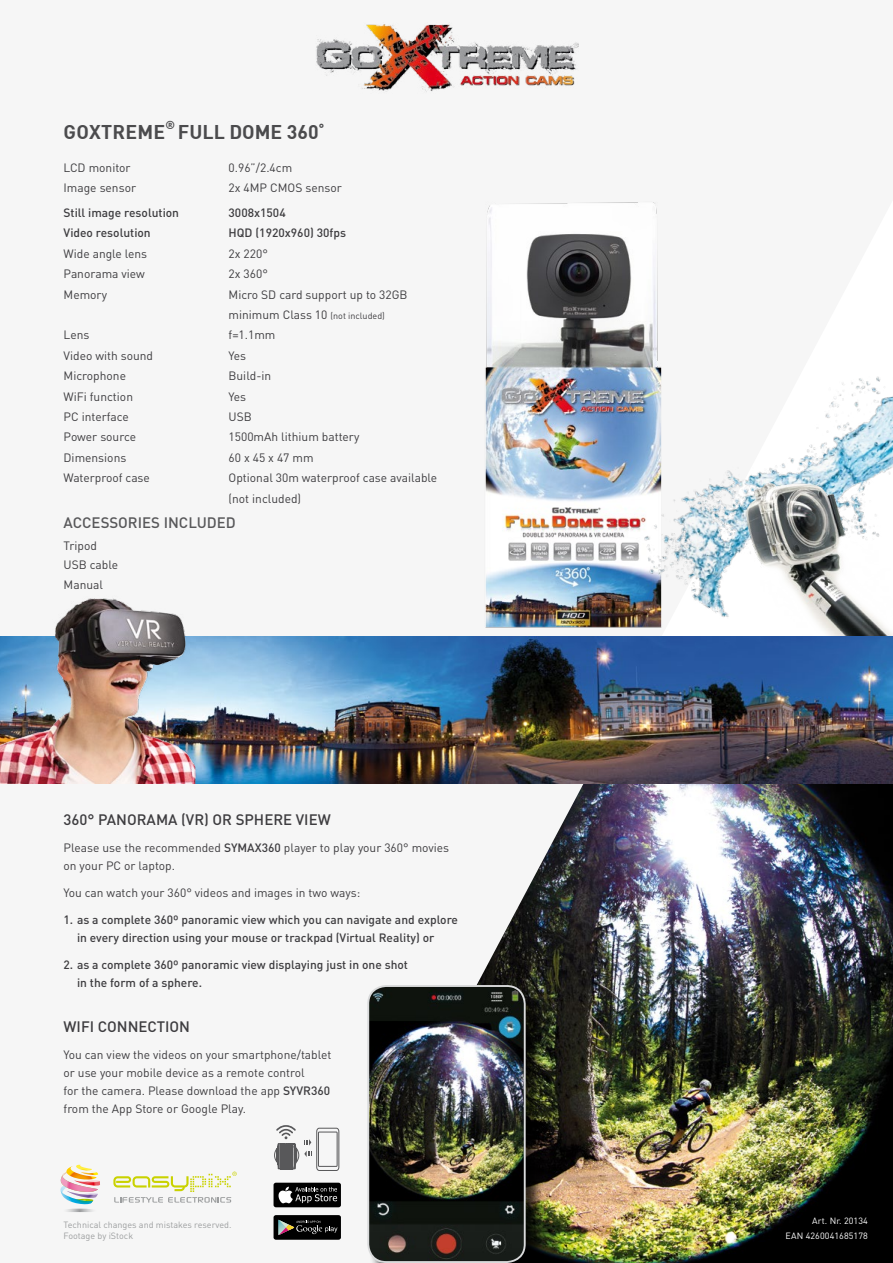
<style>
.page{position:relative;width:893px;height:1263px;background:#fff}
.page>*{position:absolute;margin:0;border:0;box-sizing:border-box;transform-origin:0 0}
.t1{font:19.5px "DIN Bold";color:#4b4b4d}
.t2{font:500 15px "DIN";color:#3e3d40}
.t3{font:500 15px "DIN";color:#58585a}
.t4{font:12px/18px "DIN";color:#3e3d40}
.t5{font:500 12px/18px "DIN";color:#3e3d40}
.t6{font:11.4px "DIN Bold";color:#4b4b4d}
.t7{font:9px/10.8px "DIN";color:#9c9e9f}
.t8{font:9px/15px "DIN";letter-spacing:.01em;color:#fff;text-align:right}
.s1{font-size:9px}
.s2{font-weight:500}
</style>
<div class="page">
<img style="left:68px;top:38px;width:825px;height:1225px">
<svg style="left:64px;top:1208px;width:33px;height:4px"></svg>
<svg style="left:60px;top:1165px;width:40px;height:40px"></svg>
<svg style="left:113px;top:1171px;width:124px;height:32px"></svg>
<img style="left:316px;top:22px;width:263px;height:71px">
<div style="left:369px;top:987px;width:176px;height:276px;background:#000;opacity:.75"></div>
<img style="left:368px;top:986px;width:157px;height:276px">
<div style="left:367px;top:985px;width:159px;height:278px;border:2px solid #d9dadb;border-radius:18px"></div>
<div style="left:274px;top:1215px;width:67px;height:25px;background:#000;border-radius:2px"></div>
<svg style="left:278px;top:1220px;width:59px;height:15px"></svg>
<div style="left:274px;top:1183px;width:67px;height:24px;background:#000;border-radius:2px"></div>
<svg style="left:279px;top:1187px;width:58px;height:16px"></svg>
<svg style="left:268px;top:1125px;width:72px;height:46px"></svg>
<img style="left:442px;top:195px;width:264px;height:442px">
<img style="left:624px;top:374px;width:269px;height:254px">
<img style="left:658px;top:424px;width:235px;height:213px">
<img style="left:234px;top:637px;width:659px;height:147px">
<img style="left:0;top:596px;width:234px;height:188px">
<p class="t6" style="left:165px;top:117px;width:11px">®</p>
<h1 class="t1" style="left:178px;top:119px;width:148px">FULL DOME 360<sup>°</sup></h1>
<h1 class="t1" style="left:64px;top:119px;width:103px">GOXTREME</h1>
<p class="t4" style="left:64px;top:158px;width:69px">LCD monitor</p>
<p class="t4" style="left:229px;top:158px;width:65px">0.96”/2.4cm</p>
<p class="t4" style="left:64px;top:179px;width:74px">Image sensor</p>
<p class="t4" style="left:229px;top:179px;width:115px">2x 4MP CMOS sensor</p>
<p class="t5" style="left:64px;top:203px;width:117px">Still image resolution</p>
<p class="t5" style="left:229px;top:203px;width:59px">3008x1504</p>
<p class="t5" style="left:64px;top:224px;width:89px">Video resolution</p>
<p class="t5" style="left:229px;top:224px;width:119px">HQD (1920x960) 30fps</p>
<p class="t4" style="left:64px;top:244px;width:85px">Wide angle lens</p>
<p class="t4" style="left:229px;top:244px;width:41px">2x 220°</p>
<p class="t4" style="left:64px;top:265px;width:83px">Panorama view</p>
<p class="t4" style="left:229px;top:265px;width:41px">2x 360°</p>
<p class="t4" style="left:64px;top:285px;width:45px">Memory</p>
<p class="t4" style="left:229px;top:284px;width:181px;line-height:20.4px">Micro SD card support up to 32GB minimum Class 10 <span class="s1">(not included)</span></p>
<p class="t4" style="left:64px;top:326px;width:27px">Lens</p>
<p class="t4" style="left:229px;top:326px;width:48px">f=1.1mm</p>
<p class="t4" style="left:64px;top:346px;width:91px">Video with sound</p>
<p class="t4" style="left:229px;top:346px;width:19px">Yes</p>
<p class="t4" style="left:64px;top:367px;width:64px">Microphone</p>
<p class="t4" style="left:229px;top:367px;width:44px">Build-in</p>
<p class="t4" style="left:64px;top:387px;width:71px">WiFi function</p>
<p class="t4" style="left:229px;top:387px;width:19px">Yes</p>
<p class="t4" style="left:64px;top:407px;width:67px">PC interface</p>
<p class="t4" style="left:229px;top:407px;width:25px">USB</p>
<p class="t4" style="left:64px;top:428px;width:74px">Power source</p>
<p class="t4" style="left:229px;top:428px;width:132px">1500mAh lithium battery</p>
<p class="t4" style="left:64px;top:448px;width:64px">Dimensions</p>
<p class="t4" style="left:229px;top:448px;width:87px">60 x 45 x 47 mm</p>
<p class="t4" style="left:64px;top:469px;width:88px">Waterproof case</p>
<p class="t4" style="left:229px;top:467px;width:210px;line-height:20.4px">Optional 30m waterproof case available (not included)</p>
<p class="t3" style="left:64px;top:513px;width:174px">ACCESSORIES INCLUDED</p>
<p class="t4" style="left:64px;top:535px;width:56px;line-height:19.5px">Tripod<br>USB cable<br>Manual</p>
<p class="t2" style="left:64px;top:810px;width:269px">360° PANORAMA (VR) OR SPHERE VIEW</p>
<p class="t4" style="left:64px;top:838px;width:387px">Please use the recommended <span class="s2">SYMAX360</span> player to play your 360° movies on your PC or laptop.</p>
<p class="t4" style="left:64px;top:883px;width:298px">You can watch your 360° videos and images in two ways:</p>
<p class="t5" style="left:77px;top:910px;width:382px;text-indent:-14px">1. as a complete 360º panoramic view which you can navigate and explore in every direction using your mouse or trackpad (Virtual Reality) or</p>
<p class="t5" style="left:77px;top:955px;width:332px;text-indent:-14px">2. as a complete 360º panoramic view displaying just in one shot in the form of a sphere.</p>
<p class="t2" style="left:64px;top:1017px;width:128px">WIFI CONNECTION</p>
<p class="t4" style="left:64px;top:1045px;width:269px">You can view the videos on your smartphone/tablet or use your mobile device as a remote control<br>for the camera. Please download the app <span class="s2">SYVR360 </span>from the App Store or Google Play.</p>
<p class="t7" style="left:64px;top:1219px;width:169px">Technical changes and mistakes reserved.<br>Footage by iStock</p>
<p class="t8" style="left:786px;top:1213px;width:84px">Art. Nr. 20134<br>EAN 4260041685178</p>
</div>
